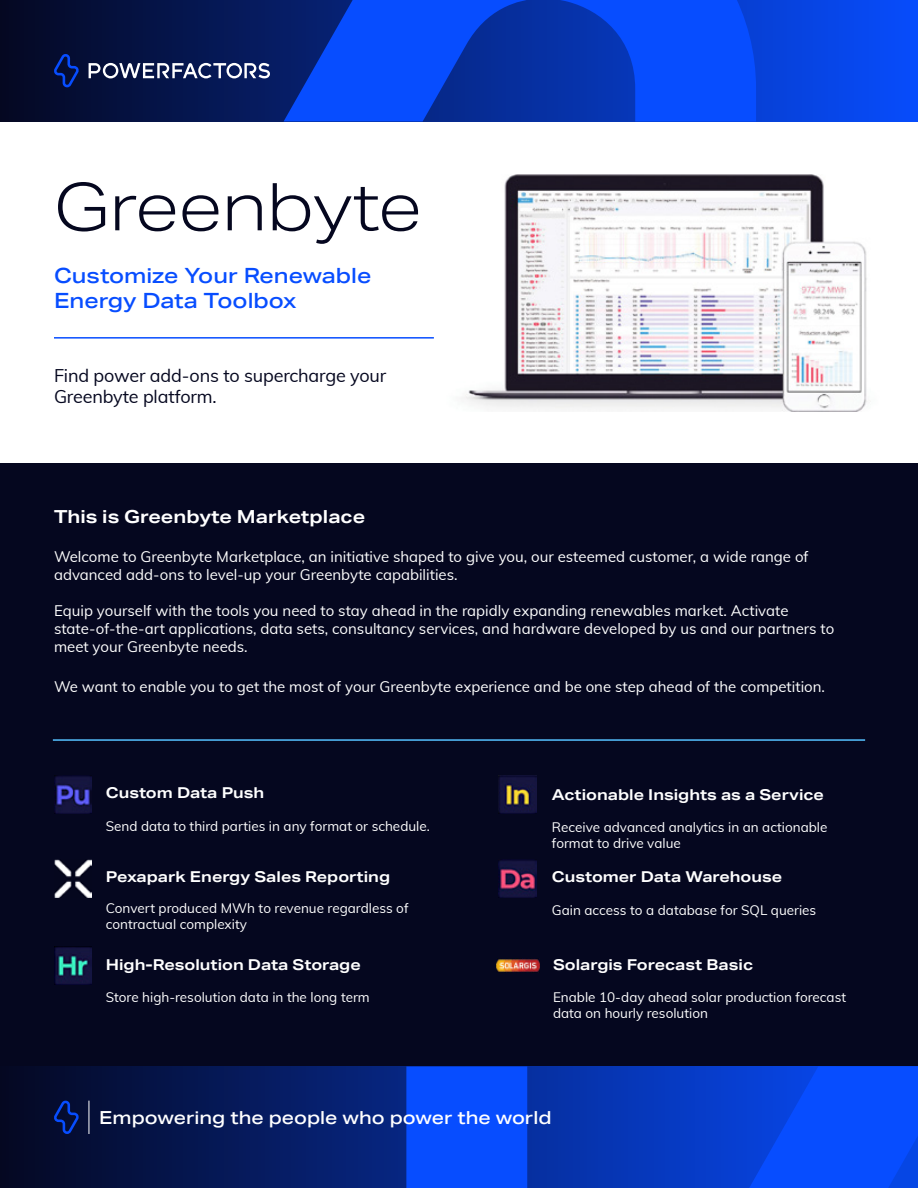
<style>
.page{position:relative;width:918px;height:1188px;background:#fff}
.page>*{position:absolute;margin:0;border:0;box-sizing:border-box;transform-origin:0 0}
.t1{font:300 66px "Aktiv Grotesk Ex";color:#05071f}
.t2{font:500 21px/25.2px "Aktiv Grotesk Ex";color:#074dff}
.t3{font:18px/21.6px "Muli";letter-spacing:-.01em;color:#05071f}
.t4{font:500 18px "Aktiv Grotesk Ex";color:#fff}
.t5{font:700 18px "Aktiv Grotesk Ex";color:#fff}
.t6{font:15px/18px "Muli";color:#fff}
.t7{font:700 15px "Aktiv Grotesk Ex";color:#fff}
.t8{font:13.5px/16.2px "Muli";color:#fff}
</style>
<div class="page">
<div style="left:0;top:463px;width:918px;height:603px;background:#05071f"></div>
<svg style="left:0;top:0;width:918px;height:122px;background:#062683"></svg>
<svg style="left:89px;top:62px;width:181px;height:16px"></svg>
<svg style="left:54px;top:54px;width:25px;height:33px"></svg>
<svg style="left:284px;top:0;width:472px;height:122px;background:#063fd3"></svg>
<svg style="left:0;top:1066px;width:406px;height:122px;background:#051752"></svg>
<svg style="left:406px;top:1066px;width:512px;height:122px;background:#0642dd"></svg>
<hr style="left:89px;top:1101px;width:1px;height:33px;background:#fff">
<svg style="left:54px;top:1100px;width:25px;height:34px"></svg>
<hr style="left:53px;top:739px;width:812px;height:2px;background:#55c1ff">
<img style="left:54px;top:776px;width:38px;height:38px">
<img style="left:499px;top:776px;width:38px;height:38px">
<img style="left:54px;top:859px;width:38px;height:38px">
<img style="left:499px;top:859px;width:38px;height:38px">
<img style="left:54px;top:947px;width:38px;height:38px">
<img style="left:496px;top:959px;width:43px;height:13px">
<img style="left:464px;top:174px;width:403px;height:238px">
<hr style="left:54px;top:337px;width:380px;height:2px;background:#074dff">
<h1 class="t1" style="left:54px;top:169px;width:369px">Greenbyte</h1>
<h2 class="t2" style="left:54px;top:262px;width:319px">Customize Your Renewable<br>Energy Data Toolbox</h2>
<p class="t3" style="left:54px;top:363px;width:334px">Find power add-ons to supercharge your<br>Greenbyte platform.</p>
<p class="t5" style="left:54px;top:505px;width:313px">This is Greenbyte Marketplace</p>
<p class="t6" style="left:54px;top:547px;width:756px">Welcome to Greenbyte Marketplace, an initiative shaped to give you, our esteemed customer, a wide range of advanced add-ons to level-up your Greenbyte capabilities.</p>
<p class="t6" style="left:54px;top:601px;width:782px">Equip yourself with the tools you need to stay ahead in the rapidly expanding renewables market. Activate state-of-the-art applications, data sets, consultancy services, and hardware developed by us and our partners to meet your Greenbyte needs.</p>
<p class="t6" style="left:54px;top:677px;width:773px">We want to enable you to get the most of your Greenbyte experience and be one step ahead of the competition.</p>
<p class="t7" style="left:106px;top:784px;width:160px">Custom Data Push</p>
<p class="t8" style="left:106px;top:817px;width:326px">Send data to third parties in any format or schedule.</p>
<p class="t7" style="left:106px;top:868px;width:286px">Pexapark Energy Sales Reporting</p>
<p class="t8" style="left:106px;top:899px;width:304px">Convert produced MWh to revenue regardless of contractual complexity</p>
<p class="t7" style="left:106px;top:955px;width:256px">High-Resolution Data Storage</p>
<p class="t8" style="left:106px;top:988px;width:265px">Store high-resolution data in the long term</p>
<p class="t7" style="left:552px;top:785px;width:274px">Actionable Insights as a Service</p>
<p class="t8" style="left:552px;top:818px;width:277px">Receive advanced analytics in an actionable format to drive value</p>
<p class="t7" style="left:552px;top:868px;width:232px">Customer Data Warehouse</p>
<p class="t8" style="left:552px;top:901px;width:266px">Gain access to a database for SQL queries</p>
<p class="t7" style="left:553px;top:955px;width:202px">Solargis Forecast Basic</p>
<p class="t8" style="left:553px;top:988px;width:295px">Enable 10-day ahead solar production forecast data on hourly resolution</p>
<p class="t4" style="left:99px;top:1107px;width:454px">Empowering the people who power the world</p>
</div>
